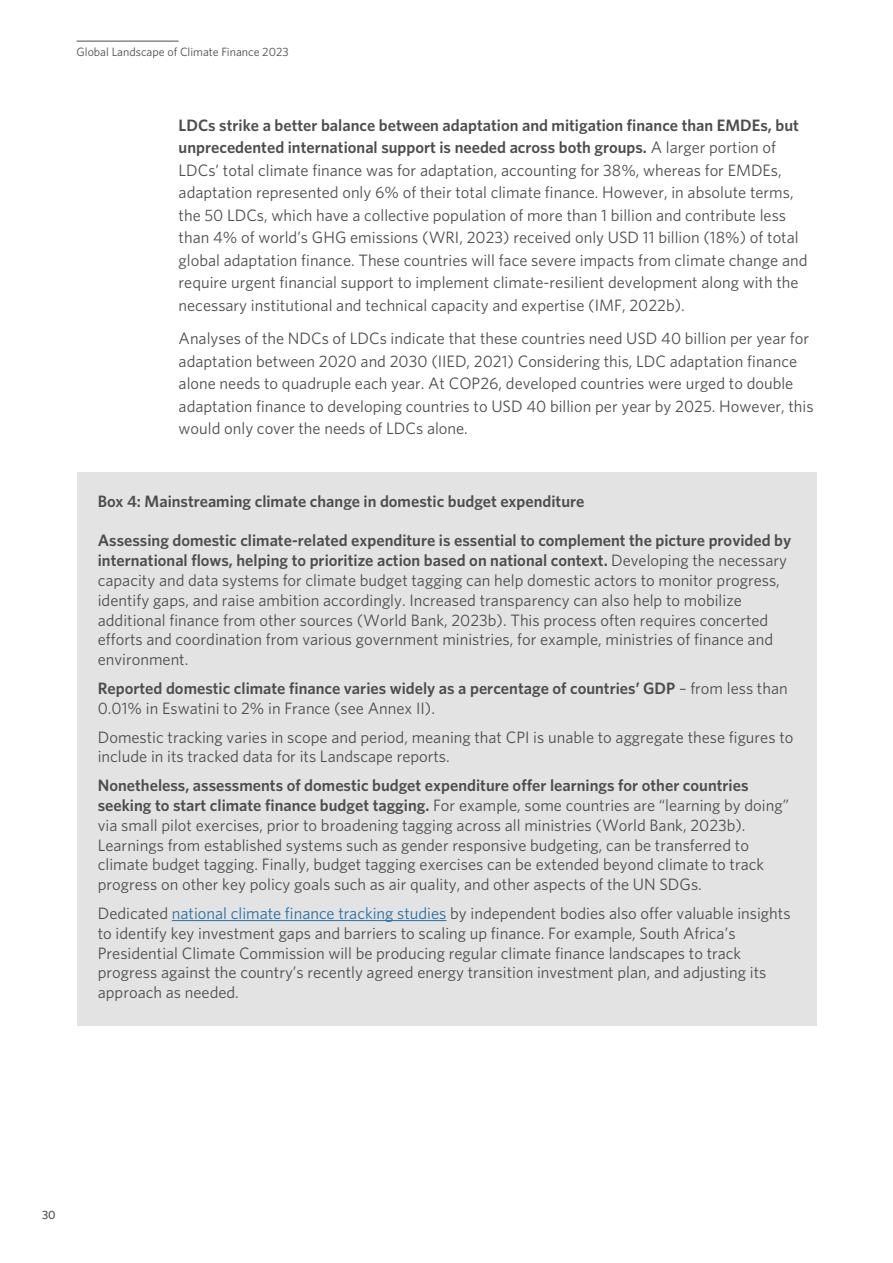
<style>
.page{position:relative;width:893px;height:1263px;background:#fff}
.page>*{position:absolute;margin:0;border:0;box-sizing:border-box;transform-origin:0 0}
.t1{font:16.5px/19.8px "Whitney";color:#4d4d4f}
.t2{font:600 16.5px/19.8px "Whitney";color:#4d4d4f}
.t3{font:12px "Whitney";color:#4d4d4f}
.t4{font:500 12px "Whitney";color:#4d4d4f}
.s1{font-weight:600}
.s2{font-weight:400}
.s3{color:#266fa5}
</style>
<div class="page">
<hr style="left:77px;top:41px;width:102px;height:1px;background:#4d4d4f">
<div style="left:77px;top:472px;width:739px;height:553px;background:#e4e3e3"></div>
<hr style="left:172px;top:920px;width:274px;height:1px;background:#266fa5">
<p class="t3" style="left:77px;top:44px;width:214px">Global Landscape of Climate Finance 2023</p>
<p class="t1" style="left:179px;top:113px;width:630px;line-height:22.5px"><span class="s1">LDCs strike a better balance between adaptation and mitigation finance than EMDEs, but unprecedented international support is needed across both groups.</span> A larger portion of LDCs’ total climate finance was for adaptation, accounting for 38%, whereas for EMDEs, adaptation represented only 6% of their total climate finance. However, in absolute terms, the 50 LDCs, which have a collective population of more than 1 billion and contribute less than 4% of world’s GHG emissions (WRI, 2023) received only USD 11 billion (18%) of total global adaptation finance. These countries will face severe impacts from climate change and require urgent financial support to implement climate-resilient development along with the necessary institutional and technical capacity and expertise (IMF, 2022b).</p>
<p class="t1" style="left:179px;top:327px;width:637px;line-height:22.5px">Analyses of the NDCs of LDCs indicate that these countries need USD 40 billion per year for adaptation between 2020 and 2030 (IIED, 2021) Considering this, LDC adaptation finance alone needs to quadruple each year. At COP26, developed countries were urged to double adaptation finance to developing countries to USD 40 billion per year by 2025. However, this would only cover the needs of LDCs alone.</p>
<p class="t2" style="left:98px;top:491px;width:488px">Box 4: Mainstreaming climate change in domestic budget expenditure</p>
<p class="t1" style="left:98px;top:530px;width:695px"><span class="s1">Assessing domestic climate-related expenditure is essential to complement the picture provided by international flows, helping to prioritize action based on national context.</span> Developing the necessary capacity and data systems for climate budget tagging can help domestic actors to monitor progress, identify gaps, and raise ambition accordingly. Increased transparency can also help to mobilize additional finance from other sources (World Bank, 2023b). This process often requires concerted efforts and coordination from various government ministries, for example, ministries of finance and environment.</p>
<p class="t2" style="left:98px;top:678px;width:691px">Reported domestic climate finance varies widely as a percentage of countries’ GDP <span class="s2">– from less than<br>0.01% in Eswatini to 2% in France (see Annex II).</span></p>
<p class="t1" style="left:98px;top:726px;width:697px">Domestic tracking varies in scope and period, meaning that CPI is unable to aggregate these figures to include in its tracked data for its Landscape reports.</p>
<p class="t1" style="left:98px;top:775px;width:693px"><span class="s1">Nonetheless, assessments of domestic budget expenditure offer learnings for other countries seeking to start climate finance budget tagging.</span> For example, some countries are “learning by doing” via small pilot exercises, prior to broadening tagging across all ministries (World Bank, 2023b).<br>Learnings from established systems such as gender responsive budgeting, can be transferred to climate budget tagging. Finally, budget tagging exercises can be extended beyond climate to track progress on other key policy goals such as air quality, and other aspects of the UN SDGs.</p>
<p class="t1" style="left:98px;top:903px;width:694px">Dedicated <span class="s3">national climate finance tracking studies</span> by independent bodies also offer valuable insights to identify key investment gaps and barriers to scaling up finance. For example, South Africa’s Presidential Climate Commission will be producing regular climate finance landscapes to track progress against the country’s recently agreed energy transition investment plan, and adjusting its approach as needed.</p>
<p class="t4" style="left:42px;top:1207px;width:15px">30</p>
</div>
